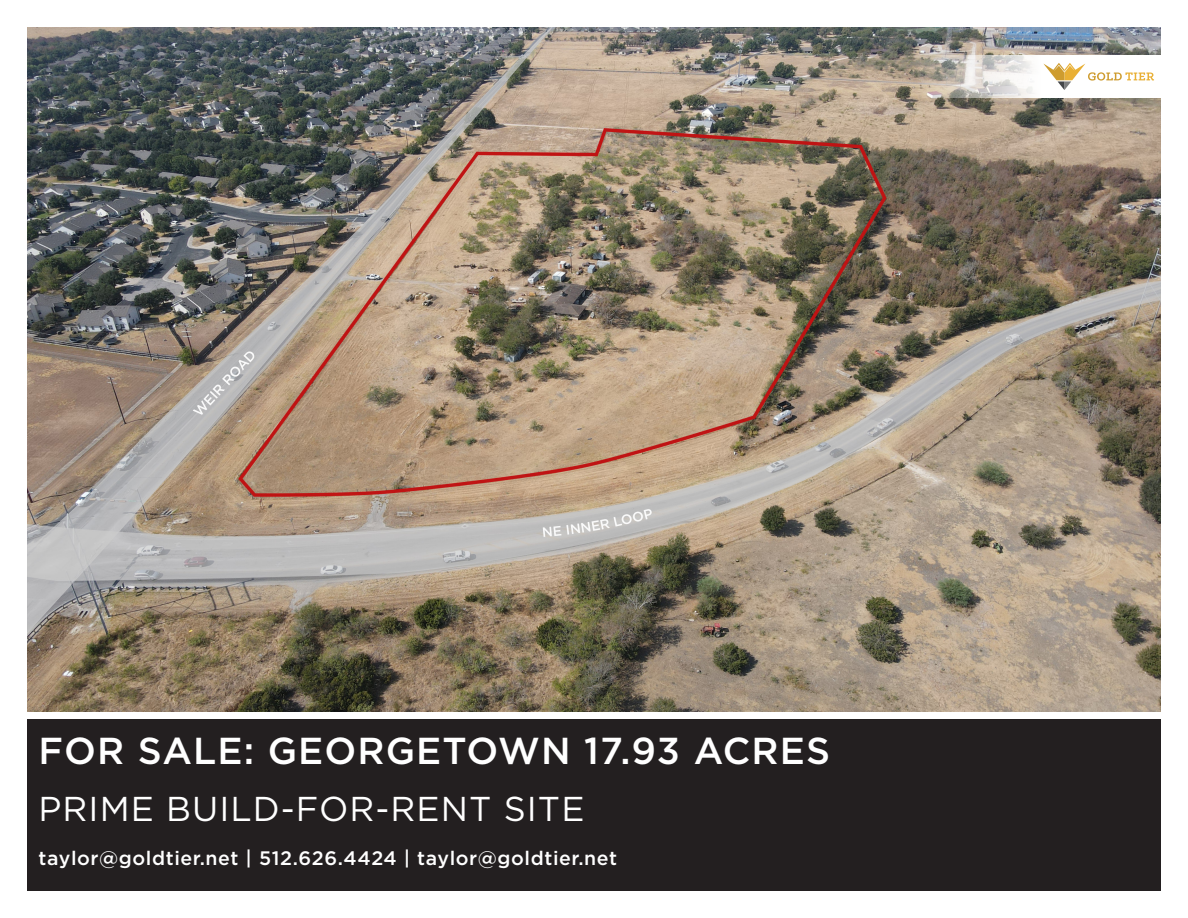
<style>
.page{position:relative;width:1188px;height:918px;background:#fff}
.page>*{position:absolute;margin:0;border:0;box-sizing:border-box;transform-origin:0 0}
.t1{font:500 37.5px "Gotham Pro";letter-spacing:.03em;color:#fff}
.t2{font:34.5px "Gotham Pro";letter-spacing:.03em;color:#fff}
.t3{font:500 19.5px "Gotham Pro";letter-spacing:.03em;color:#fff}
</style>
<div class="page">
<div style="left:27px;top:719px;width:1134px;height:172px;background:#231f20"></div>
<img style="left:27px;top:27px;width:1134px;height:685px">
<svg style="left:915px;top:55px;width:246px;height:43px"></svg>
<svg style="left:1044px;top:63px;width:110px;height:27px"></svg>
<p class="t1" style="left:39px;top:730px;width:793px">FOR SALE: GEORGETOWN 17.93 ACRES</p>
<p class="t2" style="left:39px;top:790px;width:547px">PRIME BUILD-FOR-RENT SITE</p>
<p class="t3" style="left:39px;top:847px;width:580px">taylor@goldtier.net | 512.626.4424 | taylor@goldtier.net</p>
</div>
